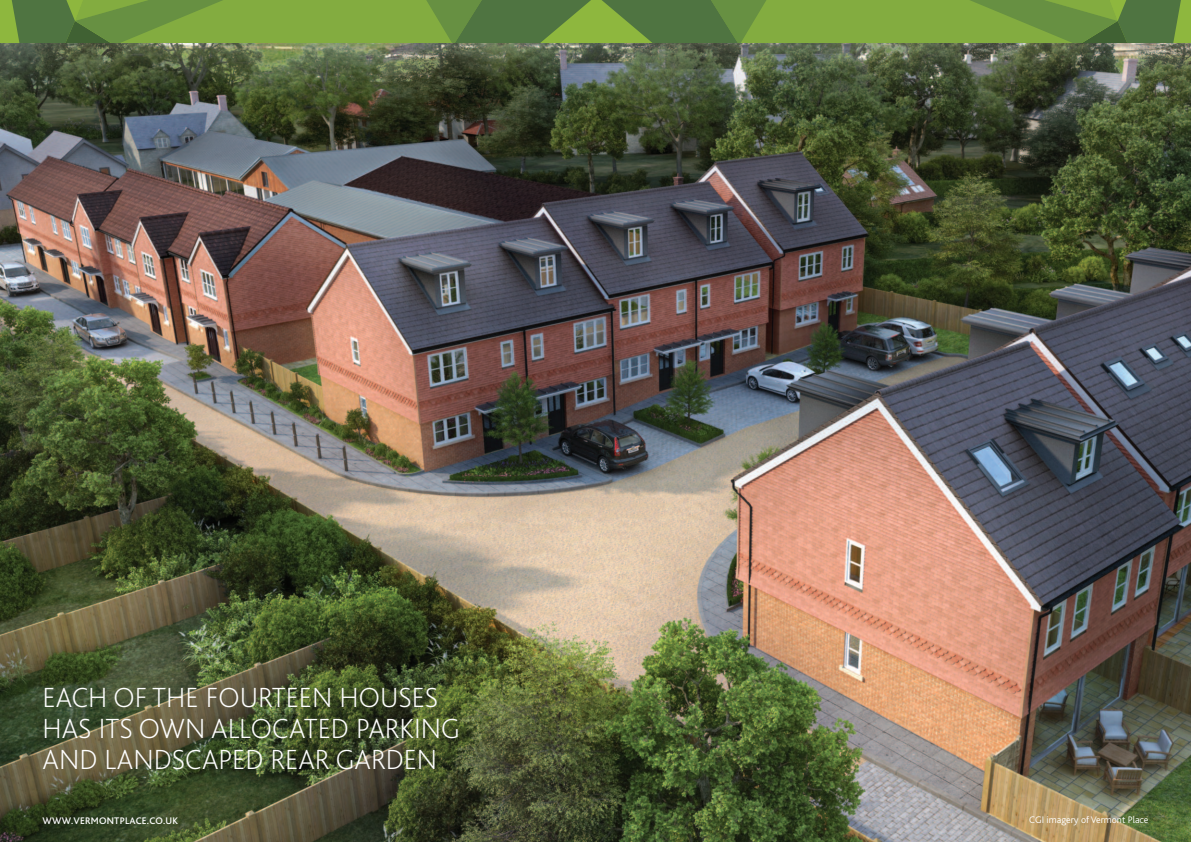
<style>
.page{position:relative;width:1191px;height:842px;background:#fff}
.page>*{position:absolute;margin:0;border:0;box-sizing:border-box;transform-origin:0 0}
.t1{font:200 29px/31px "Bliss";color:#fff}
.t2{font:300 10px "Bliss";color:#fff}
.t3{font:500 10px "Bliss";letter-spacing:.025em;color:#fff}
</style>
<div class="page">
<img style="left:0;top:43px;width:1191px;height:799px">
<svg style="left:0;top:0;width:1191px;height:43px;background:#709840"></svg>
<p class="t1" style="left:43px;top:685px;width:419px">EACH OF THE FOURTEEN HOUSES<br>HAS ITS OWN ALLOCATED PARKING<br>AND LANDSCAPED REAR GARDEN</p>
<p class="t3" style="left:43px;top:817px;width:137px">WWW.VERMONTPLACE.CO.UK</p>
<p class="t2" style="left:1029px;top:817px;width:121px">CGI imagery of Vermont Place</p>
</div>
